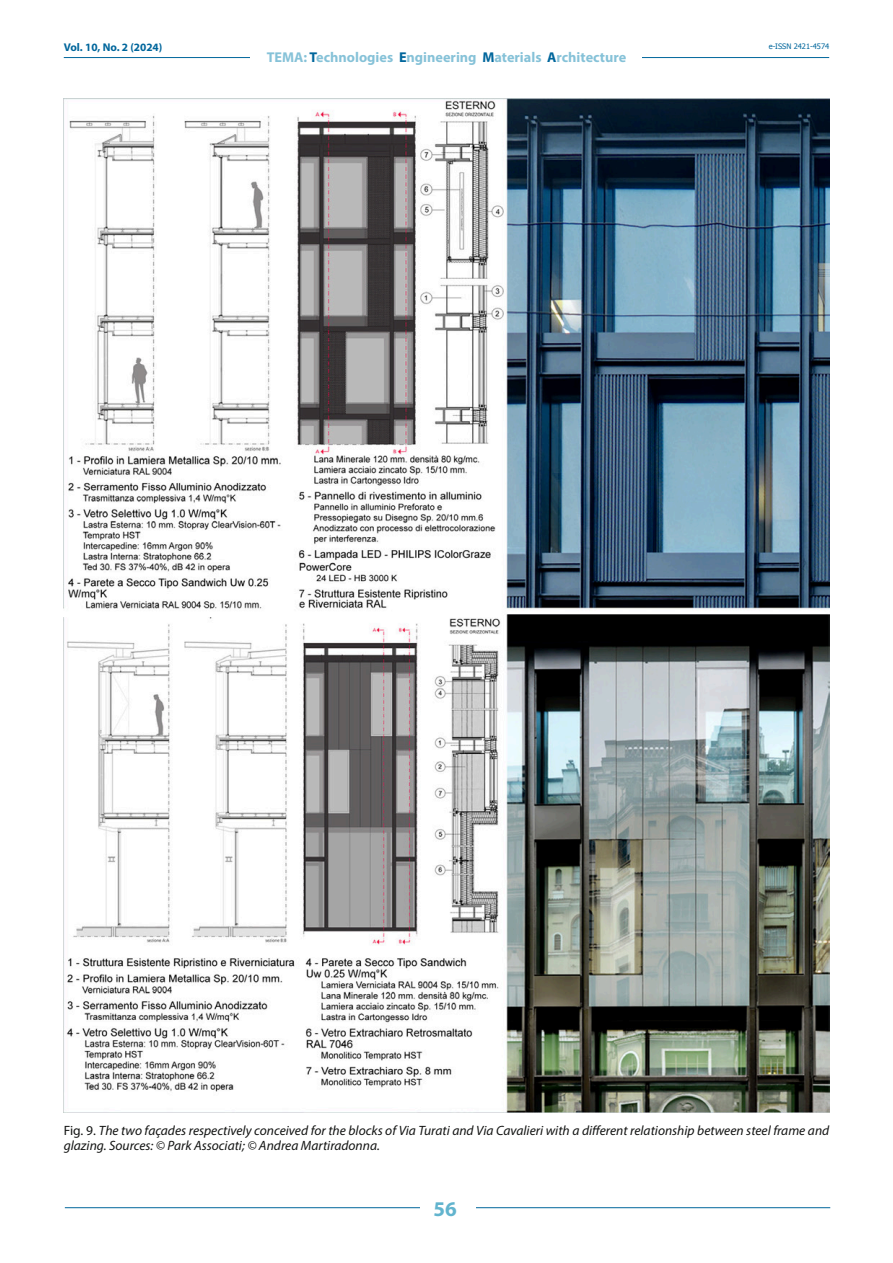
<style>
.page{position:relative;width:893px;height:1263px;background:#fff}
.page>*{position:absolute;margin:0;border:0;box-sizing:border-box;transform-origin:0 0}
.t1{font:700 21px "Myriad Pro";color:#62b4ce}
.t2{font:700 14.25px "Myriad Pro";color:#86c2d8}
.DIDASCALIA{font:italic 13.5px/15px "Myriad Pro";color:#131413}
.t3{font:700 11.25px "Myriad Pro";color:#00669c}
.t4{font:7.5px "Tahoma";color:#00669c}
.s1{color:#00669c}
.s2{font-style:normal}
</style>
<div class="page">
<hr style="left:64px;top:57px;width:765px;height:1px;background:#00669c">
<div style="left:251px;top:48px;width:391px;height:17px;background:#fff"></div>
<hr style="left:65px;top:1207px;width:765px;height:1px;background:#00669c">
<div style="left:420px;top:1195px;width:55px;height:25px;background:#fff"></div>
<img style="left:64px;top:99px;width:765px;height:1013px">
<p class="t3" style="left:64px;top:40px;width:100px">Vol. 10, No. 2 (2024)</p>
<p class="t2" style="left:267px;top:48px;width:361px">TEMA: <span class="s1">T</span>echnologies <span class="s1">E</span>ngineering <span class="s1">M</span>aterials <span class="s1">A</span>rchitecture</p>
<p class="t4" style="left:769px;top:41px;width:62px">e-ISSN 2421-4574</p>
<p class="DIDASCALIA" style="left:64px;top:1123px;width:767px"><span class="s2">Fig. 9.</span> The two façades respectively conceived for the blocks of Via Turati and Via Cavalieri with a different relationship between steel frame and glazing. Sources: © Park Associati; © Andrea Martiradonna.</p>
<h1 class="t1" style="left:434px;top:1195px;width:25px">56</h1>
</div>
